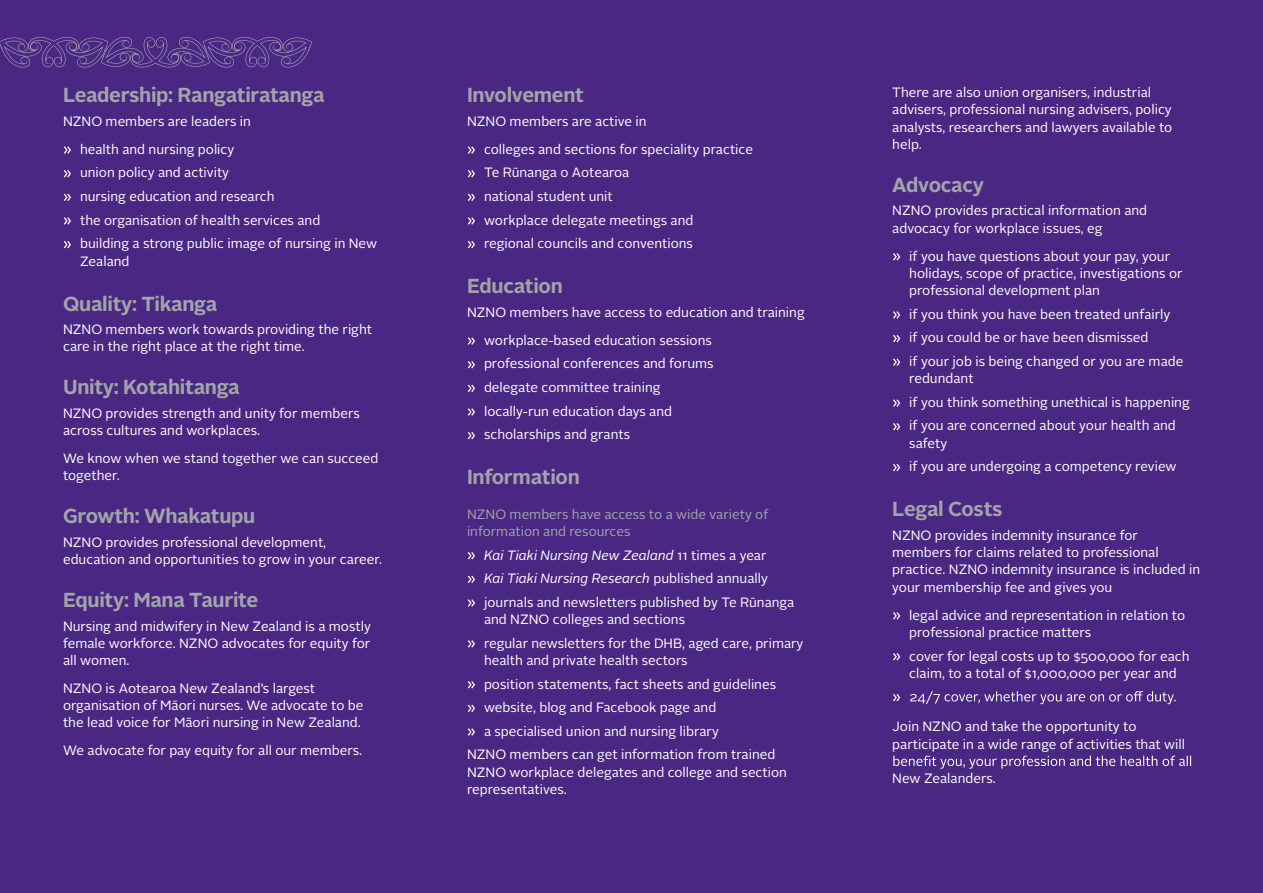
<style>
.page{position:relative;width:1263px;height:893px;background:#4a2783}
.page>*{position:absolute;margin:0;border:0;box-sizing:border-box;transform-origin:0 0}
.t1{font:700 20.25px "Alright Sans";letter-spacing:-.015em;color:#a1a5a9}
.t2{font:13.5px/17.2px "Alright Sans";color:#fff}
.t3{font:13.5px/17.2px "Alright Sans";color:#a1a5a9}
.s1{font-style:italic}
</style>
<div class="page">
<svg style="left:0;top:37px;width:312px;height:30px"></svg>
<svg style="left:64px;top:146px;width:7px;height:8px"></svg>
<svg style="left:64px;top:170px;width:7px;height:7px"></svg>
<svg style="left:64px;top:194px;width:7px;height:7px"></svg>
<svg style="left:64px;top:217px;width:7px;height:8px"></svg>
<svg style="left:64px;top:241px;width:7px;height:7px"></svg>
<svg style="left:468px;top:146px;width:7px;height:8px"></svg>
<svg style="left:468px;top:170px;width:7px;height:7px"></svg>
<svg style="left:468px;top:194px;width:7px;height:7px"></svg>
<svg style="left:468px;top:217px;width:7px;height:8px"></svg>
<svg style="left:468px;top:241px;width:7px;height:7px"></svg>
<svg style="left:468px;top:337px;width:7px;height:8px"></svg>
<svg style="left:468px;top:361px;width:7px;height:7px"></svg>
<svg style="left:468px;top:385px;width:7px;height:7px"></svg>
<svg style="left:468px;top:408px;width:7px;height:8px"></svg>
<svg style="left:468px;top:432px;width:7px;height:7px"></svg>
<svg style="left:468px;top:552px;width:7px;height:7px"></svg>
<svg style="left:468px;top:576px;width:7px;height:7px"></svg>
<svg style="left:468px;top:599px;width:7px;height:8px"></svg>
<svg style="left:468px;top:640px;width:7px;height:8px"></svg>
<svg style="left:468px;top:681px;width:7px;height:7px"></svg>
<svg style="left:468px;top:705px;width:7px;height:7px"></svg>
<svg style="left:468px;top:728px;width:7px;height:8px"></svg>
<svg style="left:893px;top:253px;width:7px;height:8px"></svg>
<svg style="left:893px;top:311px;width:7px;height:8px"></svg>
<svg style="left:893px;top:335px;width:7px;height:7px"></svg>
<svg style="left:893px;top:358px;width:7px;height:8px"></svg>
<svg style="left:893px;top:399px;width:7px;height:8px"></svg>
<svg style="left:893px;top:423px;width:7px;height:7px"></svg>
<svg style="left:893px;top:464px;width:7px;height:7px"></svg>
<svg style="left:893px;top:612px;width:7px;height:8px"></svg>
<svg style="left:893px;top:653px;width:7px;height:7px"></svg>
<svg style="left:893px;top:694px;width:7px;height:7px"></svg>
<svg style="left:910px;top:691px;width:265px;height:13px"></svg>
<svg style="left:893px;top:756px;width:298px;height:13px"></svg>
<h1 class="t1" style="left:63px;top:81px;width:263px">Leadership: Rangatiratanga</h1>
<p class="t2" style="left:63px;top:108px;width:189px;line-height:27.9px;text-align:center">NZNO members are leaders in health and nursing policy</p>
<p class="t2" style="left:80px;top:161px;width:299px;line-height:23.7px">union policy and activity<br>nursing education and research<br>the organisation of health services and<br>building a strong public image of nursing in New</p>
<p class="t2" style="left:80px;top:252px;width:51px">Zealand</p>
<h1 class="t1" style="left:63px;top:289px;width:156px">Quality: Tikanga</h1>
<p class="t2" style="left:63px;top:321px;width:311px">NZNO members work towards providing the right care in the right place at the right time.</p>
<h1 class="t1" style="left:63px;top:373px;width:178px">Unity: Kotahitanga</h1>
<p class="t2" style="left:63px;top:405px;width:298px">NZNO provides strength and unity for members across cultures and workplaces.</p>
<p class="t2" style="left:63px;top:450px;width:317px">We know when we stand together we can succeed together.</p>
<h1 class="t1" style="left:63px;top:502px;width:194px">Growth: Whakatupu</h1>
<p class="t2" style="left:63px;top:534px;width:320px">NZNO provides professional development, education and opportunities to grow in your career.</p>
<h1 class="t1" style="left:63px;top:586px;width:197px">Equity: Mana Taurite</h1>
<p class="t2" style="left:63px;top:617px;width:309px;text-align:justify">Nursing and midwifery in New Zealand is a mostly female workforce. NZNO advocates for equity for all women.</p>
<p class="t2" style="left:63px;top:680px;width:302px">NZNO is Aotearoa New Zealand’s largest organisation of Māori nurses. We advocate to be the lead voice for Māori nursing in New Zealand.</p>
<p class="t2" style="left:63px;top:742px;width:300px">We advocate for pay equity for all our members.</p>
<h1 class="t1" style="left:467px;top:81px;width:119px">Involvement</h1>
<p class="t2" style="left:484px;top:108px;width:270px;line-height:27.9px;text-indent:-17px">NZNO members are active in<br>colleges and sections for speciality practice</p>
<p class="t2" style="left:484px;top:161px;width:211px;line-height:23.7px">Te Rūnanga o Aotearoa<br>national student unit<br>workplace delegate meetings and regional councils and conventions</p>
<h1 class="t1" style="left:467px;top:272px;width:97px">Education</h1>
<p class="t2" style="left:484px;top:299px;width:322px;line-height:27.9px;text-indent:-17px">NZNO members have access to education and training workplace-based education sessions</p>
<p class="t2" style="left:484px;top:352px;width:231px;line-height:23.7px">professional conferences and forums delegate committee training locally-run education days and scholarships and grants</p>
<h1 class="t1" style="left:467px;top:463px;width:114px">Information</h1>
<p class="t3" style="left:467px;top:505px;width:303px">NZNO members have access to a wide variety of information and resources</p>
<p class="t2" style="left:484px;top:543px;width:312px;line-height:23.7px"><span class="s1">Kai Tiaki Nursing New Zealand</span> 11 times a year<br><span class="s1">Kai Tiaki Nursing Research</span> published annually journals and newsletters published by Te Rūnanga</p>
<p class="t2" style="left:484px;top:608px;width:321px;line-height:23.7px">and NZNO colleges and sections<br>regular newsletters for the DHB, aged care, primary</p>
<p class="t2" style="left:484px;top:652px;width:205px">health and private health sectors</p>
<p class="t2" style="left:484px;top:675px;width:294px">position statements, fact sheets and guidelines</p>
<p class="t2" style="left:484px;top:699px;width:234px">website, blog and Facebook page and</p>
<p class="t2" style="left:484px;top:723px;width:236px">a specialised union and nursing library</p>
<p class="t2" style="left:467px;top:746px;width:310px">NZNO members can get information from trained</p>
<p class="t2" style="left:467px;top:763px;width:321px">NZNO workplace delegates and college and section representatives.</p>
<p class="t2" style="left:892px;top:84px;width:282px">There are also union organisers, industrial advisers, professional nursing advisers, policy analysts, researchers and lawyers available to help.</p>
<h1 class="t1" style="left:892px;top:170px;width:93px">Advocacy</h1>
<p class="t2" style="left:892px;top:202px;width:256px">NZNO provides practical information and advocacy for workplace issues, eg</p>
<p class="t2" style="left:909px;top:247px;width:275px">if you have questions about your pay, your holidays, scope of practice, investigations or professional development plan</p>
<p class="t2" style="left:909px;top:302px;width:276px;line-height:23.7px">if you think you have been treated unfairly<br>if you could be or have been dismissed<br>if your job is being changed or you are made</p>
<p class="t2" style="left:909px;top:367px;width:282px;line-height:23.5px">redundant<br>if you think something unethical is happening if you are concerned about your health and</p>
<p class="t2" style="left:909px;top:431px;width:269px;line-height:23.7px">safety<br>if you are undergoing a competency review</p>
<h1 class="t1" style="left:892px;top:495px;width:112px">Legal Costs</h1>
<p class="t2" style="left:892px;top:527px;width:309px">NZNO provides indemnity insurance for members for claims related to professional practice. NZNO indemnity insurance is included in your membership fee and gives you</p>
<p class="t2" style="left:909px;top:606px;width:277px">legal advice and representation in relation to professional practice matters</p>
<p class="t2" style="left:909px;top:647px;width:282px">cover for legal costs up to $500,000 for each claim, to a total of $1,000,000 per year and</p>
<p class="t2" style="left:892px;top:718px;width:294px">Join NZNO and take the opportunity to participate in a wide range of activities that will</p>
<p class="t2" style="left:892px;top:770px;width:105px">New Zealanders.</p>
</div>
